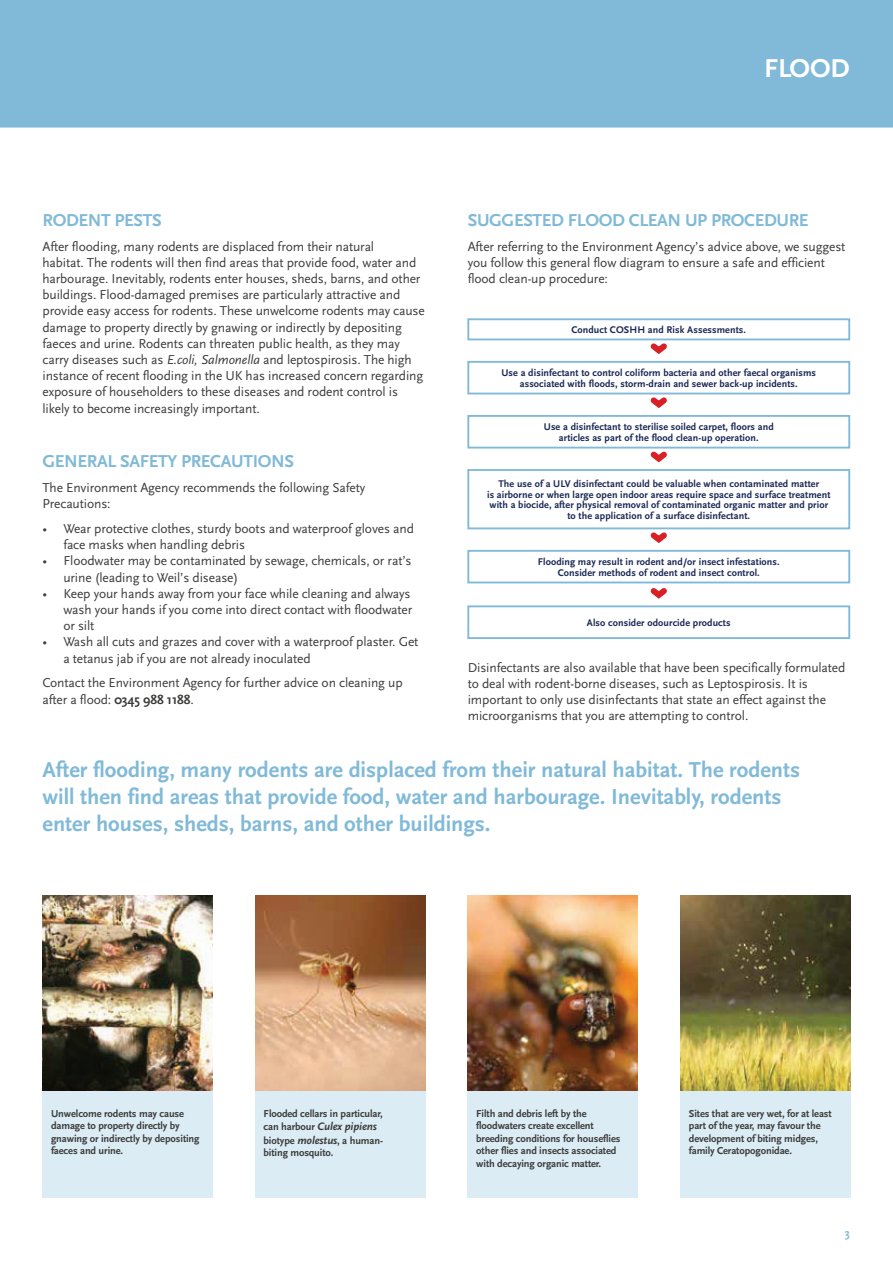
<style>
.page{position:relative;width:893px;height:1263px;background:#fff}
.page>*{position:absolute;margin:0;border:0;box-sizing:border-box;transform-origin:0 0}
.t1{font:700 27px "Scala Sans";color:#fff}
.t2{font:700 22.5px/27px "Scala Sans";color:#80bad8}
.t3{font:700 18px "Scala Sans";letter-spacing:-.02em;color:#80bad8}
.t4{font:13.5px/16.2px "Scala Sans";letter-spacing:-.01em;color:#3c3c3b}
.t5{font:700 12px "Scala Sans";color:#80bad8}
.t6{font:italic 700 11.25px "Scala Sans";letter-spacing:-.01em;color:#3c3c3b}
.t7{font:700 10.5px/12.6px "Scala Sans";letter-spacing:-.01em;color:#3c3c3b}
.t8{font:700 10.2px/10.5px "Scala Sans";letter-spacing:.01em;color:#1a2855;text-align:center}
.s1{font-style:italic}
.s2{font-weight:700}
.s3{font-style:normal;font-size:10.5px}
.s4{font-style:italic;font-size:11.25px}
</style>
<div class="page">
<div style="left:0;top:0;width:893px;height:128px;background:#80bad8"></div>
<div style="left:467px;top:318px;width:383px;height:22px;border:2px solid #80bad8"></div>
<div style="left:467px;top:361px;width:383px;height:33px;border:2px solid #80bad8"></div>
<div style="left:467px;top:415px;width:383px;height:34px;border:2px solid #80bad8"></div>
<div style="left:467px;top:469px;width:383px;height:60px;border:2px solid #80bad8"></div>
<div style="left:467px;top:550px;width:383px;height:33px;border:2px solid #80bad8"></div>
<div style="left:467px;top:605px;width:383px;height:34px;border:2px solid #80bad8"></div>
<svg style="left:645px;top:338px;width:27px;height:16px"></svg>
<svg style="left:645px;top:392px;width:27px;height:16px"></svg>
<svg style="left:645px;top:446px;width:27px;height:17px"></svg>
<svg style="left:645px;top:527px;width:27px;height:17px"></svg>
<svg style="left:645px;top:582px;width:27px;height:17px"></svg>
<div style="left:43px;top:896px;width:170px;height:302px;background:#dbecf5"></div>
<div style="left:255px;top:896px;width:170px;height:302px;background:#dbecf5"></div>
<div style="left:468px;top:896px;width:170px;height:302px;background:#dbecf5"></div>
<div style="left:680px;top:896px;width:170px;height:302px;background:#dbecf5"></div>
<img style="left:43px;top:896px;width:170px;height:194px">
<img style="left:255px;top:896px;width:170px;height:194px">
<img style="left:468px;top:896px;width:170px;height:194px">
<img style="left:680px;top:896px;width:170px;height:194px">
<h1 class="t1" style="left:764px;top:54px;width:87px">FLOOD</h1>
<h3 class="t3" style="left:43px;top:211px;width:121px">RODENT PESTS</h3>
<p class="t4" style="left:43px;top:238px;width:384px">After flooding, many rodents are displaced from their natural<br>habitat. The rodents will then find areas that provide food, water and harbourage. Inevitably, rodents enter houses, sheds, barns, and other buildings. Flood-damaged premises are particularly attractive and provide easy access for rodents. These unwelcome rodents may cause damage to property directly by gnawing or indirectly by depositing faeces and urine. Rodents can threaten public health, as they may carry diseases such as <span class="s1">E.coli, Salmonella</span> and leptospirosis. The high instance of recent flooding in the UK has increased concern regarding exposure of householders to these diseases and rodent control is likely to become increasingly important.</p>
<h3 class="t3" style="left:43px;top:452px;width:253px">GENERAL SAFETY PRECAUTIONS</h3>
<p class="t4" style="left:43px;top:480px;width:324px">The Environment Agency recommends the following Safety<br>Precautions:</p>
<p class="t4" style="left:63px;top:521px;width:352px;text-indent:-21px">• Wear protective clothes, sturdy boots and waterproof gloves and face masks when handling debris</p>
<p class="t4" style="left:63px;top:553px;width:350px;text-indent:-21px">• Floodwater may be contaminated by sewage, chemicals, or rat’s urine (leading to Weil’s disease)</p>
<p class="t4" style="left:63px;top:586px;width:350px;text-indent:-21px">• Keep your hands away from your face while cleaning and always wash your hands if you come into direct contact with floodwater or silt</p>
<p class="t4" style="left:63px;top:634px;width:357px;text-indent:-21px">• Wash all cuts and grazes and cover with a waterproof plaster. Get a tetanus jab if you are not already inoculated</p>
<p class="t4" style="left:43px;top:675px;width:362px">Contact the Environment Agency for further advice on cleaning up after a flood: <span class="s2">0345 988 1188</span>.</p>
<h3 class="t3" style="left:468px;top:211px;width:342px">SUGGESTED FLOOD CLEAN UP PROCEDURE</h3>
<p class="t4" style="left:468px;top:238px;width:379px">After referring to the Environment Agency’s advice above, we suggest you follow this general flow diagram to ensure a safe and efficient flood clean-up procedure:</p>
<p class="t8" style="left:571px;top:325px;width:176px">Conduct COSHH and Risk Assessments.</p>
<p class="t8" style="left:501px;top:368px;width:316px">Use a disinfectant to control coliform bacteria and other faecal organisms associated with floods, storm-drain and sewer back-up incidents.</p>
<p class="t8" style="left:544px;top:422px;width:231px">Use a disinfectant to sterilise soiled carpet, floors and articles as part of the flood clean-up operation.</p>
<p class="t8" style="left:487px;top:479px;width:345px">The use of a ULV disinfectant could be valuable when contaminated matter<br>is airborne or when large open indoor areas require space and surface treatment with a biocide, after physical removal of contaminated organic matter and prior to the application of a surface disinfectant.</p>
<p class="t8" style="left:538px;top:557px;width:243px">Flooding may result in rodent and/or insect infestations.<br>Consider methods of rodent and insect control.</p>
<p class="t8" style="left:587px;top:618px;width:145px">Also consider odourcide products</p>
<p class="t4" style="left:468px;top:660px;width:379px">Disinfectants are also available that have been specifically formulated to deal with rodent-borne diseases, such as Leptospirosis. It is important to only use disinfectants that state an effect against the microorganisms that you are attempting to control.</p>
<h2 class="t2" style="left:43px;top:756px;width:759px">After flooding, many rodents are displaced from their natural habitat. The rodents will then find areas that provide food, water and harbourage. Inevitably, rodents enter houses, sheds, barns, and other buildings.</h2>
<p class="t7" style="left:51px;top:1107px;width:150px">Unwelcome rodents may cause damage to property directly by gnawing or indirectly by depositing faeces and urine.</p>
<p class="t7" style="left:264px;top:1107px;width:121px">Flooded cellars in particular,</p>
<p class="t6" style="left:264px;top:1120px;width:115px"><span class="s3">can harbour</span> Culex pipiens</p>
<p class="t7" style="left:264px;top:1134px;width:121px">biotype <span class="s4">molestus</span>, a human&shy;biting mosquito.</p>
<p class="t7" style="left:476px;top:1107px;width:146px">Filth and debris left by the floodwaters create excellent breeding conditions for houseflies other flies and insects associated with decaying organic matter.</p>
<p class="t7" style="left:689px;top:1107px;width:144px">Sites that are very wet, for at least part of the year, may favour the development of biting midges, family Ceratopogonidae.</p>
<p class="t5" style="left:845px;top:1227px;width:7px">3</p>
</div>
